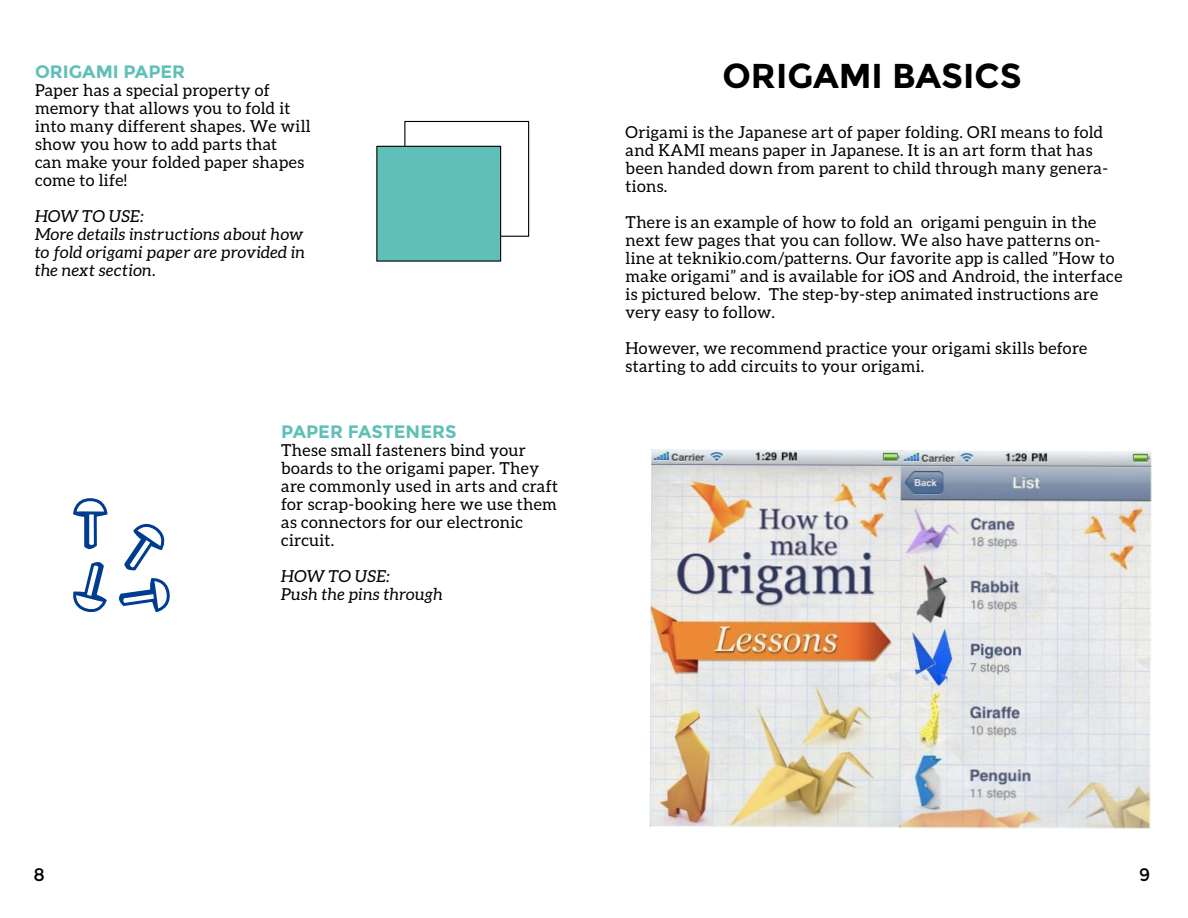
<style>
.page{position:relative;width:1188px;height:918px;background:#fff}
.page>*{position:absolute;margin:0;border:0;box-sizing:border-box;transform-origin:0 0}
.t1{font:700 34.5px "Montserrat";color:#000}
.t2{font:700 18px "Montserrat";color:#5fc0b7}
.t3{font:18px "Montserrat";color:#000}
.t4{font:16.5px/18px "Aleo";letter-spacing:.02em;color:#000}
.t5{font:italic 16.5px/18px "Aleo";letter-spacing:.02em;color:#000}
</style>
<div class="page">
<div style="left:404px;top:121px;width:125px;height:116px;border:1px solid #000"></div>
<div style="left:377px;top:146px;width:124px;height:115px;background:#5ec0b8"></div>
<div style="left:376px;top:146px;width:125px;height:116px;border:1px solid #000"></div>
<svg style="left:73px;top:498px;width:35px;height:52px"></svg>
<svg style="left:118px;top:523px;width:52px;height:90px"></svg>
<svg style="left:73px;top:562px;width:34px;height:50px"></svg>
<img style="left:650px;top:449px;width:502px;height:380px">
<p class="t2" style="left:35px;top:61px;width:150px">ORIGAMI PAPER</p>
<p class="t4" style="left:35px;top:81px;width:277px">Paper has a special property of memory that allows you to fold it into many different shapes. We will show you how to add parts that<br>can make your folded paper shapes come to life!</p>
<p class="t5" style="left:35px;top:207px;width:272px">HOW TO USE:<br>More details instructions about how to fold origami paper are provided in the next section.</p>
<p class="t2" style="left:281px;top:421px;width:177px">PAPER FASTEN ERS</p>
<p class="t4" style="left:281px;top:441px;width:278px">These small fasteners bind your boards to the origami paper. They are commonly used in arts and craft for scrap-booking here we use them as connectors for our electronic circuit.</p>
<p class="t5" style="left:281px;top:567px;width:163px">HOW TO USE:<br>Push the pins through</p>
<h1 class="t1" style="left:722px;top:56px;width:301px">ORIGAMI BASICS</h1>
<p class="t4" style="left:626px;top:123px;width:484px">Origami is the Japanese art of paper folding. ORI means to fold and KAMI means paper in Japanese. It is an art form that has been handed down from parent to child through many genera&shy;tions.</p>
<p class="t4" style="left:626px;top:213px;width:498px">There is an example of how to fold an origami penguin in the next few pages that you can follow. We also have patterns on&shy;line at teknikio.com/patterns. Our favorite app is called ”How to make origami” and is available for iOS and Android, the interface is pictured below. The step-by-step animated instructions are very easy to follow.</p>
<p class="t4" style="left:626px;top:339px;width:463px">However, we recommend practice your origami skills before starting to add circuits to your origami.</p>
<p class="t3" style="left:33px;top:864px;width:13px">8</p>
<p class="t3" style="left:1139px;top:864px;width:13px">9</p>
</div>
